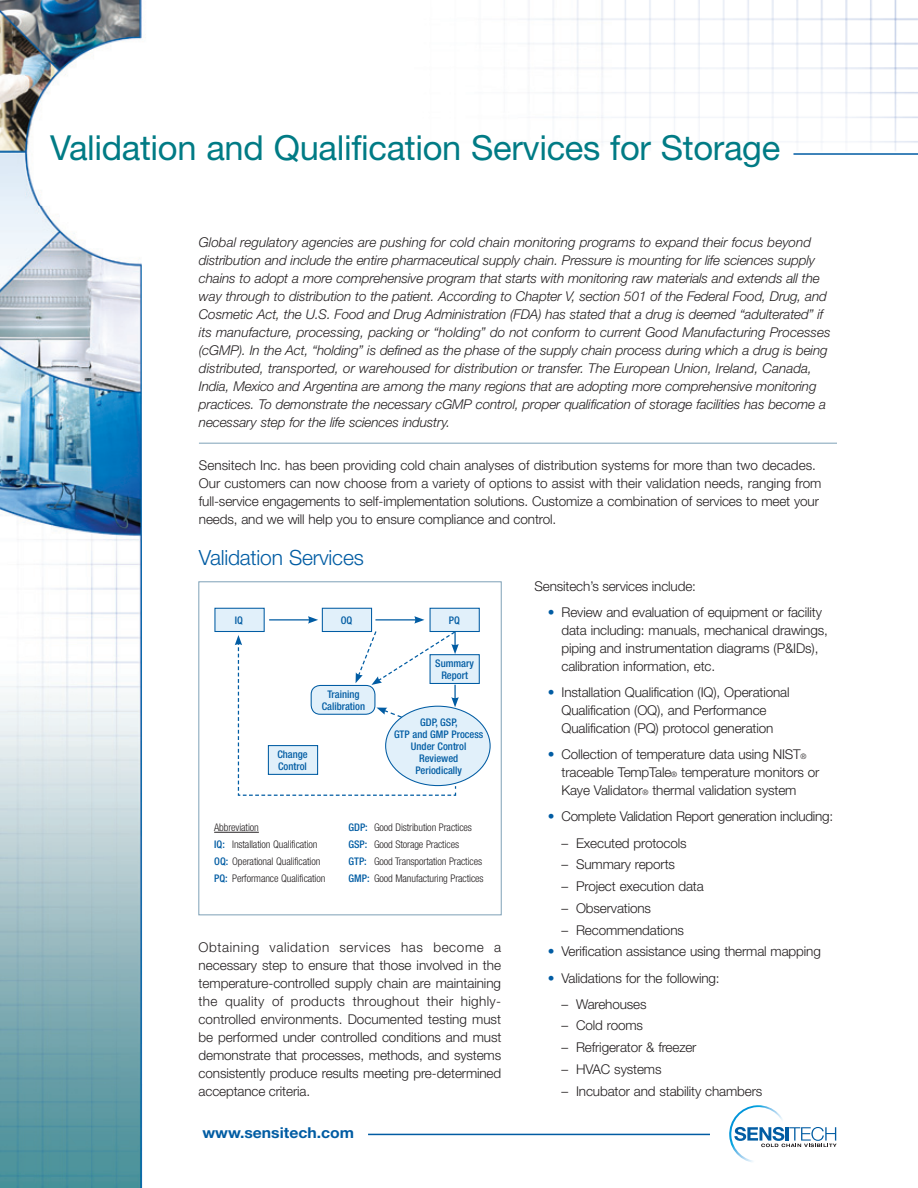
<style>
.page{position:relative;width:918px;height:1188px;background:#fff}
.page>*{position:absolute;margin:0;border:0;box-sizing:border-box;transform-origin:0 0}
.t1{font:34.5px "Helvetica Neue LT Std";letter-spacing:-.01em;color:#007b85}
.t2{font:300 21px "Helvetica Neue LT Std";letter-spacing:-.01em;color:#015ca3}
.t3{font:700 15px "Helvetica Neue LT Std";color:#015ca3;scale:1.05 1}
.t4{font:300 13.5px/18px "Helvetica Neue LT Std";letter-spacing:-.01em;color:#231f20}
.t5{font:italic 300 13.5px/18px "Helvetica Neue LT Std";letter-spacing:-.01em;color:#231f20}
.t6{font:300 condensed 10.5px/16.8px "Helvetica Neue LT Std";letter-spacing:-.01em;color:#231f20}
.t7{font:500 condensed 10.5px/12px "Helvetica Neue LT Std";color:#015ca3;text-align:center}
.s1{font-weight:500;color:#015ca3}
.s2{color:#015ca3}
.s3{font-size:7.5px}
</style>
<div class="page">
<img style="left:0;top:0;width:612px;height:206px">
<img style="left:612px;top:0;width:306px;height:151px">
<img style="left:0;top:206px;width:142px;height:982px">
<svg style="left:729px;top:1105px;width:108px;height:57px"></svg>
<hr style="left:368px;top:1134px;width:342px;height:1px;background:#015ca3">
<hr style="left:793px;top:153px;width:125px;height:2px;background:#015ca3">
<hr style="left:199px;top:443px;width:638px;height:1px;background:#7ea1b7">
<div style="left:198px;top:581px;width:304px;height:334px;border:1px solid #7ea1b7"></div>
<div style="left:214px;top:608px;width:51px;height:24px;background:#e1f0fa;border:1px solid #015ca3"></div>
<div style="left:322px;top:608px;width:50px;height:24px;background:#e1f0fa;border:1px solid #015ca3"></div>
<div style="left:430px;top:608px;width:50px;height:24px;background:#e1f0fa;border:1px solid #015ca3"></div>
<div style="left:430px;top:654px;width:50px;height:30px;background:#e1f0fa;border:1px solid #015ca3"></div>
<hr style="left:269px;top:619px;width:41px;height:2px;background:#015ca3">
<svg style="left:308px;top:616px;width:10px;height:8px"></svg>
<hr style="left:375px;top:619px;width:42px;height:2px;background:#015ca3">
<svg style="left:414px;top:616px;width:10px;height:8px"></svg>
<div style="left:386px;top:706px;width:104px;height:80px;background:#e1f0fa;border-radius:50%"></div>
<hr style="left:214px;top:832px;width:45px;height:1px;background:#231f20">
<svg style="left:235px;top:630px;width:224px;height:166px"></svg>
<h1 class="t1" style="left:50px;top:128px;width:732px">Validation and Qualification Services for Storage</h1>
<p class="t5" style="left:199px;top:233px;width:633px">Global regulatory agencies are pushing for cold chain monitoring programs to expand their focus beyond distribution and include the entire pharmaceutical supply chain. Pressure is mounting for life sciences supply chains to adopt a more comprehensive program that starts with monitoring raw materials and extends all the way through to distribution to the patient. According to Chapter V, section 501 of the Federal Food, Drug, and Cosmetic Act, the U.S. Food and Drug Administration (FDA) has stated that a drug is deemed “adulterated” if its manufacture, processing, packing or “holding” do not conform to current Good Manufacturing Processes (cGMP). In the Act, “holding” is defined as the phase of the supply chain process during which a drug is being distributed, transported, or warehoused for distribution or transfer. The European Union, Ireland, Canada, India, Mexico and Argentina are among the many regions that are adopting more comprehensive monitoring practices. To demonstrate the necessary cGMP control, proper qualification of storage facilities has become a necessary step for the life sciences industry.</p>
<p class="t4" style="left:199px;top:456px;width:624px">Sensitech Inc. has been providing cold chain analyses of distribution systems for more than two decades.<br>Our customers can now choose from a variety of options to assist with their validation needs, ranging from full-service engagements to self-implementation solutions. Customize a combination of services to meet your needs, and we will help you to ensure compliance and control.</p>
<h2 class="t2" style="left:199px;top:544px;width:166px">Validation Services</h2>
<p class="t7" style="left:235px;top:614px;width:10px">IQ</p>
<p class="t7" style="left:341px;top:614px;width:13px">OQ</p>
<p class="t7" style="left:449px;top:614px;width:13px">PQ</p>
<p class="t7" style="left:435px;top:657px;width:40px">Summary<br>Report</p>
<p class="t7" style="left:322px;top:688px;width:45px">Training<br>Calibration</p>
<p class="t7" style="left:277px;top:748px;width:32px;text-align:left">Change<br>Control</p>
<p class="t7" style="left:394px;top:716px;width:91px">GDP, GSP,<br>GTP and GMP Process<br>Under Control<br>Reviewed<br>Periodically</p>
<p class="t6" style="left:214px;top:819px;width:113px">Abbreviation<br><span class="s1">IQ:</span> Installation Qualification<br><span class="s1">OQ:</span> Operational Qualification<br><span class="s1">PQ:</span> Performance Qualification</p>
<p class="t6" style="left:349px;top:819px;width:137px"><span class="s1">GDP:</span> Good Distribution Practices <span class="s1">GSP:</span> Good Storage Practices<br><span class="s1">GTP:</span> Good Transportation Practices <span class="s1">GMP:</span> Good Manufacturing Practices</p>
<p class="t4" style="left:199px;top:938px;width:304px;text-align:justify">Obtaining validation services has become a necessary step to ensure that those involved in the temperature-controlled supply chain are maintaining the quality of products throughout their highly&shy;controlled environments. Documented testing must be performed under controlled conditions and must demonstrate that processes, methods, and systems consistently produce results meeting pre-determined acceptance criteria.</p>
<p class="t3" style="left:202px;top:1123px;width:146px">www.sensitech.com</p>
<p class="t4" style="left:534px;top:577px;width:163px">Sensitech’s services include:</p>
<p class="t4" style="left:561px;top:603px;width:268px;text-indent:-14px"><span class="s2">•</span> Review and evaluation of equipment or facility data including: manuals, mechanical drawings, piping and instrumentation diagrams (P&amp;IDs), calibration information, etc.</p>
<p class="t4" style="left:561px;top:683px;width:230px;text-indent:-14px"><span class="s2">•</span> Installation Qualification (IQ), Operational<br>Qualification (OQ), and Performance<br>Qualification (PQ) protocol generation</p>
<p class="t4" style="left:561px;top:745px;width:259px;text-indent:-13px"><span class="s2">•</span> Collection of temperature data using NIST<span class="s3">® </span>traceable TempTale<span class="s3">®</span> temperature monitors or<br>Kaye Validator<span class="s3">®</span> thermal validation system</p>
<p class="t4" style="left:548px;top:807px;width:287px"><span class="s2">•</span> Complete Validation Report generation including:</p>
<p class="t4" style="left:561px;top:833px;width:127px">– Executed protocols</p>
<p class="t4" style="left:561px;top:855px;width:115px">– Summary reports</p>
<p class="t4" style="left:561px;top:877px;width:144px">– Project execution data</p>
<p class="t4" style="left:561px;top:899px;width:91px">– Observations</p>
<p class="t4" style="left:561px;top:921px;width:124px">– Recommendations</p>
<p class="t4" style="left:548px;top:942px;width:274px"><span class="s2">•</span> Verification assistance using thermal mapping</p>
<p class="t4" style="left:548px;top:968px;width:173px"><span class="s2">•</span> Validations for the following:</p>
<p class="t4" style="left:561px;top:995px;width:87px">– Warehouses</p>
<p class="t4" style="left:561px;top:1016px;width:83px">– Cold rooms</p>
<p class="t4" style="left:561px;top:1038px;width:137px">– Refrigerator &amp; freezer</p>
<p class="t4" style="left:561px;top:1060px;width:102px">– HVAC systems</p>
<p class="t4" style="left:561px;top:1082px;width:202px">– Incubator and stability chambers</p>
</div>
